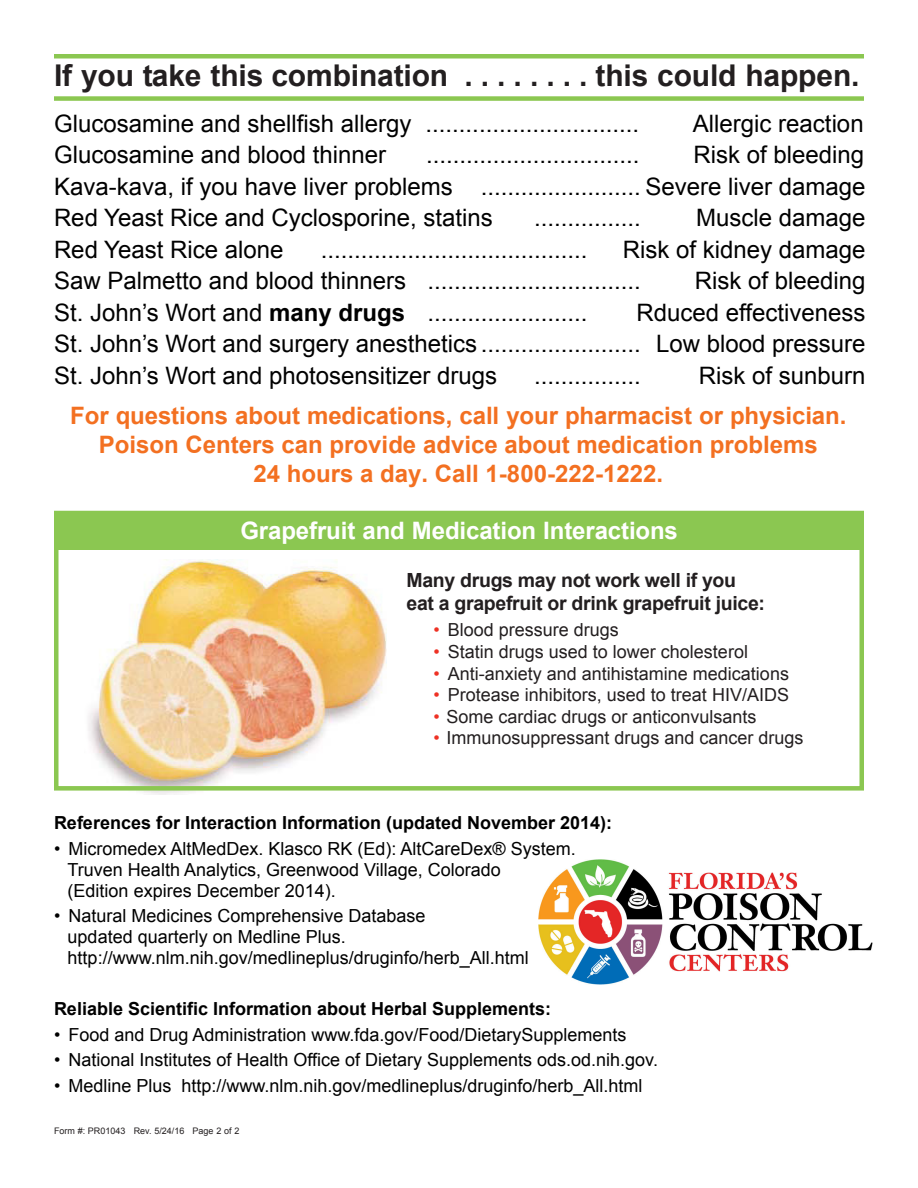
<style>
.page{position:relative;width:918px;height:1188px;background:#fff}
.page>*{position:absolute;margin:0;border:0;box-sizing:border-box;transform-origin:0 0}
.t1{font:700 30px "Arial";letter-spacing:-.005em;color:#231f20}
.t2{font:24px/31.5px "Arial";color:#000;text-align:justify}
.t3{font:700 24px/28.8px "Arial";color:#f37021;text-align:center}
.t4{font:700 24px "Arial";letter-spacing:-.005em;color:#fff}
.t5{font:700 19.5px/23.4px "Arial";letter-spacing:-.015em;color:#231f20}
.t6{font:18px/21px "Arial";color:#000}
.t7{font:18px "Arial";color:#231f20}
.t8{font:700 18px "Arial";color:#000}
.t9{font:9px "Arial";color:#231f20}
.s1{font-weight:700}
.s2{color:#ee3124}
</style>
<div class="page">
<img style="left:88px;top:559px;width:298px;height:236px">
<div style="left:54px;top:511px;width:810px;height:280px;border:4px solid #8bc751"></div>
<hr style="left:54px;top:54px;width:810px;height:4px;background:#8bc751">
<div style="left:54px;top:96px;width:810px;height:5px;background:#8bc751"></div>
<div style="left:54px;top:513px;width:810px;height:37px;background:#8bc751"></div>
<img style="left:538px;top:860px;width:334px;height:124px">
<p class="t1" style="left:54px;top:54px;width:807px">If you take this combination . . . . . . . . this could happen.</p>
<p class="t2" style="left:54px;top:108px;width:587px">Glucosamine and shellfish allergy ................................</p>
<p class="t2" style="left:693px;top:108px;width:172px">Allergic reaction</p>
<p class="t2" style="left:54px;top:139px;width:334px">Glucosamine and blood thinner</p>
<p class="t2" style="left:426px;top:139px;width:215px">................................</p>
<p class="t2" style="left:54px;top:139px;width:813px;text-indent:639px">Risk of bleeding Kava-kava, if you have liver problems ........................ Severe liver damage Red Yeast Rice and Cyclosporine, statins</p>
<p class="t2" style="left:696px;top:202px;width:171px">Muscle damage</p>
<p class="t2" style="left:534px;top:202px;width:108px">................</p>
<p class="t2" style="left:54px;top:234px;width:813px;text-indent:569px">Risk of kidney damage<br>Saw Palmetto and blood thinners ................................</p>
<p class="t2" style="left:54px;top:234px;width:231px">Red Yeast Rice alone</p>
<p class="t2" style="left:321px;top:234px;width:268px">........................................</p>
<p class="t2" style="left:695px;top:265px;width:172px">Risk of bleeding</p>
<p class="t2" style="left:54px;top:297px;width:535px">St. John’s Wort and <span class="s1">many drugs</span> ........................</p>
<p class="t2" style="left:54px;top:297px;width:813px;text-indent:582px">Rduced effectiveness St. John’s Wort and surgery anesthetics ........................ Low blood pressure St. John’s Wort and photosensitizer drugs</p>
<p class="t2" style="left:699px;top:359px;width:168px">Risk of sunburn</p>
<p class="t2" style="left:534px;top:359px;width:108px">................</p>
<p class="t3" style="left:70px;top:401px;width:778px">For questions about medications, call your pharmacist or physician.<br>Poison Centers can provide advice about medication problems<br>24 hours a day. Call 1-800-222-1222.</p>
<p class="t4" style="left:240px;top:513px;width:439px">Grapefruit and Medication Interactions</p>
<p class="t5" style="left:407px;top:569px;width:360px">Many drugs may not work well if you eat a grapefruit or drink grapefruit juice:</p>
<p class="t7" style="left:434px;top:618px;width:187px"><span class="s2">•</span> Blood pressure drugs</p>
<p class="t7" style="left:434px;top:639px;width:316px"><span class="s2">•</span> Statin drugs used to lower cholesterol</p>
<p class="t7" style="left:434px;top:661px;width:357px"><span class="s2">•</span> Anti-anxiety and antihistamine medications</p>
<p class="t7" style="left:434px;top:682px;width:357px"><span class="s2">•</span> Protease inhibitors, used to treat HIV/AIDS</p>
<p class="t7" style="left:434px;top:704px;width:325px"><span class="s2">•</span> Some cardiac drugs or anticonvulsants</p>
<p class="t7" style="left:434px;top:726px;width:372px"><span class="s2">•</span> Immunosuppressant drugs and cancer drugs</p>
<p class="t8" style="left:54px;top:810px;width:560px">References for Interaction Information (updated November 2014):</p>
<p class="t6" style="left:68px;top:838px;width:510px;text-indent:-14px">• Micromedex AltMedDex. Klasco RK (Ed): AltCareDex® System.<br>Truven Health Analytics, Greenwood Village, Colorado<br>(Edition expires December 2014).</p>
<p class="t6" style="left:68px;top:905px;width:463px;text-indent:-14px">• Natural Medicines Comprehensive Database<br>updated quarterly on Medline Plus. http://www.nlm.nih.gov/medlineplus/druginfo/herb_All.html</p>
<p class="t8" style="left:54px;top:996px;width:499px">Reliable Scientific Information about Herbal Supplements:</p>
<p class="t6" style="left:54px;top:1024px;width:574px">• Food and Drug Administration www.fda.gov/Food/DietarySupplements</p>
<p class="t6" style="left:54px;top:1049px;width:606px">• National Institutes of Health Office of Dietary Supplements ods.od.nih.gov.</p>
<p class="t6" style="left:54px;top:1075px;width:590px">• Medline Plus http://www.nlm.nih.gov/medlineplus/druginfo/herb_All.html</p>
<p class="t9" style="left:54px;top:1124px;width:187px">Form #: PR01043 Rev. 5/24/16 Page 2 of 2</p>
</div>
